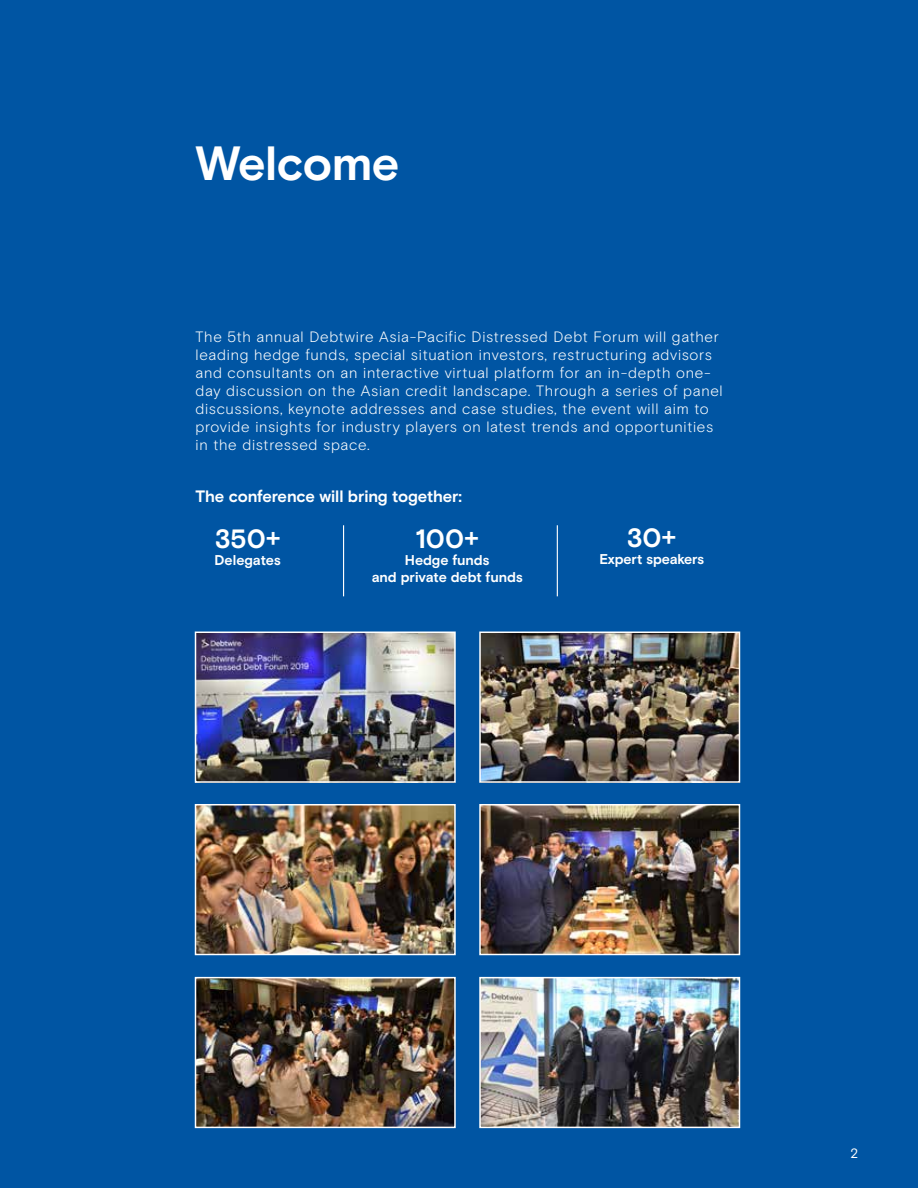
<style>
.page{position:relative;width:918px;height:1188px;background:#0055a3}
.page>*{position:absolute;margin:0;border:0;box-sizing:border-box;transform-origin:0 0}
.t1{font:700 48px "Basis Grotesque";letter-spacing:-.015em;color:#fff}
.t2{font:700 26.4px "Basis Grotesque";color:#fff}
.t3{font:700 16.5px "Basis Grotesque";letter-spacing:-.005em;color:#fff}
.t4{font:300 15px/18px "Basis Grotesque";letter-spacing:.045em;color:#fff}
.t5{font:700 14.25px/17px "Basis Grotesque";letter-spacing:-.01em;color:#fff;text-align:center}
.t6{font:13.5px "Basis Grotesque";color:#fff}
</style>
<div class="page">
<hr style="left:557px;top:525px;width:1px;height:71px;background:#fff">
<hr style="left:343px;top:525px;width:1px;height:71px;background:#fff">
<img style="left:482px;top:635px;width:255px;height:145px">
<div style="left:479px;top:632px;width:261px;height:151px;border:2px solid #fff"></div>
<img style="left:482px;top:807px;width:255px;height:145px">
<div style="left:479px;top:804px;width:261px;height:151px;border:2px solid #fff"></div>
<img style="left:482px;top:980px;width:255px;height:145px">
<div style="left:479px;top:977px;width:261px;height:151px;border:2px solid #fff"></div>
<img style="left:198px;top:635px;width:255px;height:145px">
<div style="left:195px;top:632px;width:261px;height:151px;border:2px solid #fff"></div>
<img style="left:198px;top:980px;width:255px;height:145px">
<div style="left:195px;top:977px;width:261px;height:151px;border:2px solid #fff"></div>
<img style="left:198px;top:807px;width:255px;height:145px">
<div style="left:195px;top:804px;width:261px;height:151px;border:2px solid #fff"></div>
<h1 class="t1" style="left:196px;top:135px;width:205px">Welcome</h1>
<p class="t4" style="left:196px;top:328px;width:529px">The 5th annual Debtwire Asia-Pacific Distressed Debt Forum will gather leading hedge funds, special situation investors, restructuring advisors and consultants on an interactive virtual platform for an in-depth one&shy;day discussion on the Asian credit landscape. Through a series of panel discussions, keynote addresses and case studies, the event will aim to provide insights for industry players on latest trends and opportunities in the distressed space.</p>
<p class="t3" style="left:196px;top:486px;width:268px">The conference will bring together:</p>
<h2 class="t2" style="left:215px;top:523px;width:68px">350+</h2>
<p class="t5" style="left:215px;top:551px;width:68px">Delegates</p>
<h2 class="t2" style="left:416px;top:523px;width:65px">100+</h2>
<p class="t5" style="left:372px;top:551px;width:153px">Hedge funds<br>and private debt funds</p>
<h2 class="t2" style="left:627px;top:522px;width:51px">30+</h2>
<p class="t5" style="left:599px;top:550px;width:106px">Expert speakers</p>
<p class="t6" style="left:851px;top:1146px;width:9px">2</p>
</div>
